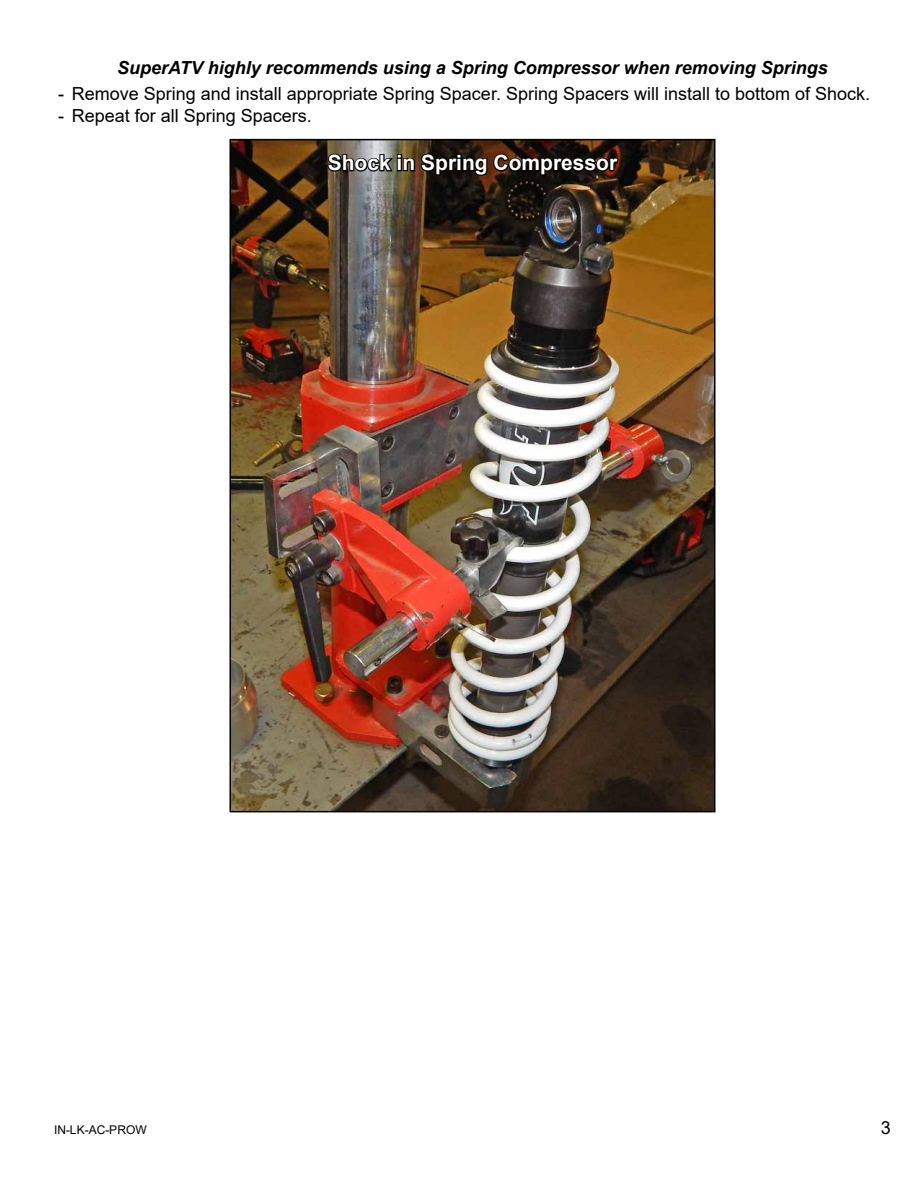
<style>
.page{position:relative;width:918px;height:1188px;background:#fff}
.page>*{position:absolute;margin:0;border:0;box-sizing:border-box;transform-origin:0 0}
.t1{font:700 21px "Arial";color:#fff}
.t2{font:18px "Arial";color:#000}
.t3{font:italic 700 18px "Arial";color:#000}
.t4{font:12px "Arial";color:#000}
</style>
<div class="page">
<img style="left:233px;top:142px;width:480px;height:667px">
<div style="left:230px;top:139px;width:486px;height:673px;border:2px solid #000"></div>
<img style="left:326px;top:152px;width:294px;height:25px">
<p class="t3" style="left:117px;top:56px;width:712px">SuperATV highly recommends using a Spring Compressor when removing Springs</p>
<p class="t2" style="left:58px;top:81px;width:813px">- Remove Spring and install appropriate Spring Spacer. Spring Spacers will install to bottom of Shock.</p>
<p class="t2" style="left:58px;top:103px;width:255px">- Repeat for all Spring Spacers.</p>
<p class="t1" style="left:328px;top:148px;width:291px">Shock in Spring Compressor</p>
<p class="t4" style="left:54px;top:1122px;width:94px">IN-LK-AC-PROW</p>
<p class="t2" style="left:881px;top:1115px;width:12px">3</p>
</div>
